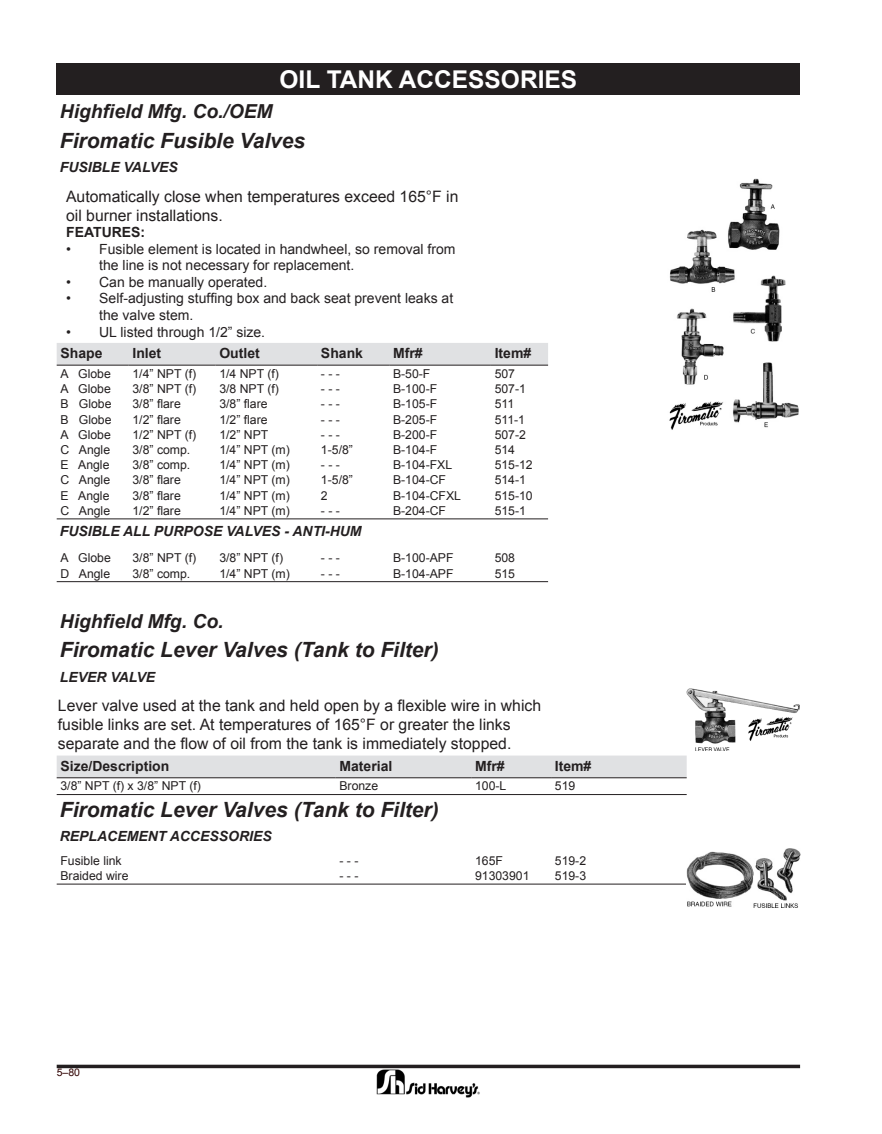
<style>
.page{position:relative;width:882px;height:1134px;background:#fff}
.page>*{position:absolute;margin:0;border:0;box-sizing:border-box;transform-origin:0 0}
.t1{font:700 24.5px "Arial";color:#fff}
.t2{font:italic 700 21px "Arial";color:#231f20}
.t3{font:italic 700 19.25px "Arial";color:#231f20}
.t4{font:15.75px/18.9px "Arial";color:#231f20}
.t5{font:14px/16.8px "Arial";color:#231f20}
.t6{font:italic 700 14px "Arial";color:#231f20}
.t7{font:700 14px "Arial";color:#231f20}
.t8{font:12.25px "Arial";color:#231f20}
.t9{font:10.5px "Arial";color:#2f0000}
</style>
<div class="page">
<hr style="left:57px;top:884px;width:630px;height:1px;background:#231f20">
<img style="left:687px;top:883px;width:111px;height:25px">
<hr style="left:57px;top:581px;width:491px;height:1px;background:#231f20">
<hr style="left:57px;top:519px;width:491px;height:1px;background:#231f20">
<div style="left:57px;top:63px;width:743px;height:32px;background:#231f20"></div>
<img style="left:376px;top:1068px;width:105px;height:30px">
<hr style="left:57px;top:1065px;width:743px;height:3px;background:#231f20">
<img style="left:669px;top:179px;width:130px;height:251px">
<div style="left:57px;top:343px;width:491px;height:22px;background:#e0e1e3"></div>
<hr style="left:57px;top:365px;width:72px;height:1px;background:#231f20">
<hr style="left:129px;top:365px;width:87px;height:1px;background:#231f20">
<hr style="left:216px;top:365px;width:101px;height:1px;background:#231f20">
<hr style="left:317px;top:365px;width:72px;height:1px;background:#231f20">
<hr style="left:389px;top:365px;width:102px;height:1px;background:#231f20">
<hr style="left:491px;top:365px;width:57px;height:1px;background:#231f20">
<img style="left:687px;top:689px;width:113px;height:61px">
<svg style="left:57px;top:756px;width:743px;height:127px"></svg>
<p class="t1" style="left:280px;top:63px;width:299px">OIL TANK ACCESSORIES</p>
<p class="t3" style="left:60px;top:99px;width:214px">Highfield Mfg. Co./OEM</p>
<p class="t2" style="left:60px;top:127px;width:247px">Firomatic Fusible Valves</p>
<p class="t6" style="left:60px;top:158px;width:119px">FUSIBLE VALVES</p>
<p class="t4" style="left:66px;top:187px;width:394px">Automatically close when temperatures exceed 165°F in oil burner installations.</p>
<p class="t7" style="left:66px;top:223px;width:81px">FEATURES:</p>
<p class="t5" style="left:66px;top:240px;width:6px">•</p>
<p class="t5" style="left:99px;top:240px;width:358px">Fusible element is located in handwheel, so removal from the line is not necessary for replacement.</p>
<p class="t5" style="left:66px;top:274px;width:6px">•</p>
<p class="t5" style="left:99px;top:274px;width:170px">Can be manually operated.</p>
<p class="t5" style="left:66px;top:290px;width:6px">•</p>
<p class="t5" style="left:99px;top:290px;width:356px">Self-adjusting stuffing box and back seat prevent leaks at the valve stem.</p>
<p class="t5" style="left:66px;top:323px;width:6px">•</p>
<p class="t5" style="left:99px;top:323px;width:167px">UL listed through 1/2” size.</p>
<p class="t7" style="left:60px;top:344px;width:44px">Shape</p>
<p class="t7" style="left:133px;top:344px;width:30px">Inlet</p>
<p class="t7" style="left:219px;top:344px;width:42px">Outlet</p>
<p class="t7" style="left:321px;top:344px;width:44px">Shank</p>
<p class="t7" style="left:393px;top:344px;width:31px">Mfr#</p>
<p class="t7" style="left:495px;top:344px;width:38px">Item#</p>
<p class="t8" style="left:60px;top:366px;width:52px">A Globe</p>
<p class="t8" style="left:133px;top:366px;width:65px">1/4” NPT (f)</p>
<p class="t8" style="left:219px;top:366px;width:61px">1/4 NPT (f)</p>
<p class="t8" style="left:321px;top:366px;width:21px">- - -</p>
<p class="t8" style="left:393px;top:366px;width:39px">B-50-F</p>
<p class="t8" style="left:495px;top:366px;width:22px">507</p>
<p class="t8" style="left:60px;top:381px;width:52px">A Globe</p>
<p class="t8" style="left:133px;top:381px;width:65px">3/8” NPT (f)</p>
<p class="t8" style="left:219px;top:381px;width:61px">3/8 NPT (f)</p>
<p class="t8" style="left:321px;top:381px;width:21px">- - -</p>
<p class="t8" style="left:393px;top:381px;width:46px">B-100-F</p>
<p class="t8" style="left:495px;top:381px;width:33px">507-1</p>
<p class="t8" style="left:60px;top:396px;width:53px">B Globe</p>
<p class="t8" style="left:133px;top:396px;width:50px">3/8” flare</p>
<p class="t8" style="left:219px;top:396px;width:50px">3/8” flare</p>
<p class="t8" style="left:321px;top:396px;width:21px">- - -</p>
<p class="t8" style="left:393px;top:396px;width:46px">B-105-F</p>
<p class="t8" style="left:495px;top:396px;width:21px">511</p>
<p class="t8" style="left:60px;top:411px;width:53px">B Globe</p>
<p class="t8" style="left:133px;top:411px;width:50px">1/2” flare</p>
<p class="t8" style="left:219px;top:411px;width:50px">1/2” flare</p>
<p class="t8" style="left:321px;top:411px;width:21px">- - -</p>
<p class="t8" style="left:393px;top:411px;width:46px">B-205-F</p>
<p class="t8" style="left:495px;top:411px;width:32px">511-1</p>
<p class="t8" style="left:60px;top:426px;width:52px">A Globe</p>
<p class="t8" style="left:133px;top:426px;width:65px">1/2” NPT (f)</p>
<p class="t8" style="left:219px;top:426px;width:51px">1/2” NPT</p>
<p class="t8" style="left:321px;top:426px;width:21px">- - -</p>
<p class="t8" style="left:393px;top:426px;width:46px">B-200-F</p>
<p class="t8" style="left:495px;top:426px;width:33px">507-2</p>
<p class="t8" style="left:60px;top:442px;width:51px">C Angle</p>
<p class="t8" style="left:133px;top:442px;width:59px">3/8” comp.</p>
<p class="t8" style="left:219px;top:442px;width:72px">1/4” NPT (m)</p>
<p class="t8" style="left:321px;top:442px;width:33px">1-5/8”</p>
<p class="t8" style="left:393px;top:442px;width:46px">B-104-F</p>
<p class="t8" style="left:495px;top:442px;width:22px">514</p>
<p class="t8" style="left:60px;top:457px;width:51px">E Angle</p>
<p class="t8" style="left:133px;top:457px;width:59px">3/8” comp.</p>
<p class="t8" style="left:219px;top:457px;width:72px">1/4” NPT (m)</p>
<p class="t8" style="left:321px;top:457px;width:21px">- - -</p>
<p class="t8" style="left:393px;top:457px;width:61px">B-104-FXL</p>
<p class="t8" style="left:495px;top:457px;width:40px">515-12</p>
<p class="t8" style="left:60px;top:472px;width:51px">C Angle</p>
<p class="t8" style="left:133px;top:472px;width:50px">3/8” flare</p>
<p class="t8" style="left:219px;top:472px;width:72px">1/4” NPT (m)</p>
<p class="t8" style="left:321px;top:472px;width:33px">1-5/8”</p>
<p class="t8" style="left:393px;top:472px;width:55px">B-104-CF</p>
<p class="t8" style="left:495px;top:472px;width:33px">514-1</p>
<p class="t8" style="left:60px;top:487px;width:51px">E Angle</p>
<p class="t8" style="left:133px;top:487px;width:50px">3/8” flare</p>
<p class="t8" style="left:219px;top:487px;width:72px">1/4” NPT (m)</p>
<p class="t8" style="left:321px;top:487px;width:8px">2</p>
<p class="t8" style="left:393px;top:487px;width:70px">B-104-CFXL</p>
<p class="t8" style="left:495px;top:487px;width:40px">515-10</p>
<p class="t8" style="left:60px;top:502px;width:51px">C Angle</p>
<p class="t8" style="left:133px;top:502px;width:50px">1/2” flare</p>
<p class="t8" style="left:219px;top:502px;width:72px">1/4” NPT (m)</p>
<p class="t8" style="left:321px;top:502px;width:21px">- - -</p>
<p class="t8" style="left:393px;top:502px;width:55px">B-204-CF</p>
<p class="t8" style="left:495px;top:502px;width:33px">515-1</p>
<p class="t8" style="left:60px;top:550px;width:52px">A Globe</p>
<p class="t8" style="left:133px;top:550px;width:65px">3/8” NPT (f)</p>
<p class="t8" style="left:219px;top:550px;width:65px">3/8” NPT (f)</p>
<p class="t8" style="left:321px;top:550px;width:21px">- - -</p>
<p class="t8" style="left:393px;top:550px;width:62px">B-100-APF</p>
<p class="t8" style="left:495px;top:550px;width:22px">508</p>
<p class="t8" style="left:60px;top:565px;width:51px">D Angle</p>
<p class="t8" style="left:133px;top:565px;width:59px">3/8” comp.</p>
<p class="t8" style="left:219px;top:565px;width:72px">1/4” NPT (m)</p>
<p class="t8" style="left:321px;top:565px;width:21px">- - -</p>
<p class="t8" style="left:393px;top:565px;width:62px">B-104-APF</p>
<p class="t8" style="left:495px;top:565px;width:22px">515</p>
<p class="t6" style="left:60px;top:522px;width:303px">FUSIBLE ALL PURPOSE VALVES - ANTI-HUM</p>
<p class="t3" style="left:60px;top:609px;width:165px">Highfield Mfg. Co.</p>
<p class="t2" style="left:60px;top:636px;width:380px">Firomatic Lever Valves (Tank to Filter)</p>
<p class="t6" style="left:60px;top:668px;width:97px">LEVER VALVE</p>
<p class="t4" style="left:58px;top:697px;width:485px">Lever valve used at the tank and held open by a flexible wire in which fusible links are set. At temperatures of 165°F or greater the links separate and the flow of oil from the tank is immediately stopped.</p>
<p class="t7" style="left:60px;top:757px;width:110px">Size/Description</p>
<p class="t7" style="left:339px;top:757px;width:54px">Material</p>
<p class="t7" style="left:475px;top:757px;width:31px">Mfr#</p>
<p class="t7" style="left:555px;top:757px;width:38px">Item#</p>
<p class="t8" style="left:60px;top:778px;width:142px">3/8” NPT (f) x 3/8” NPT (f)</p>
<p class="t8" style="left:339px;top:778px;width:40px">Bronze</p>
<p class="t8" style="left:475px;top:778px;width:33px">100-L</p>
<p class="t8" style="left:555px;top:778px;width:22px">519</p>
<p class="t2" style="left:60px;top:796px;width:380px">Firomatic Lever Valves (Tank to Filter)</p>
<p class="t6" style="left:60px;top:827px;width:213px">REPLACEMENT ACCESSORIES</p>
<p class="t8" style="left:60px;top:852px;width:63px">Fusible link</p>
<p class="t8" style="left:339px;top:852px;width:21px">- - -</p>
<p class="t8" style="left:475px;top:852px;width:29px">165F</p>
<p class="t8" style="left:555px;top:852px;width:33px">519-2</p>
<p class="t8" style="left:60px;top:868px;width:70px">Braided wire</p>
<p class="t8" style="left:339px;top:868px;width:21px">- - -</p>
<p class="t8" style="left:475px;top:868px;width:56px">91303901</p>
<p class="t8" style="left:555px;top:868px;width:33px">519-3</p>
<p class="t9" style="left:57px;top:1065px;width:25px">5–80</p>
</div>
